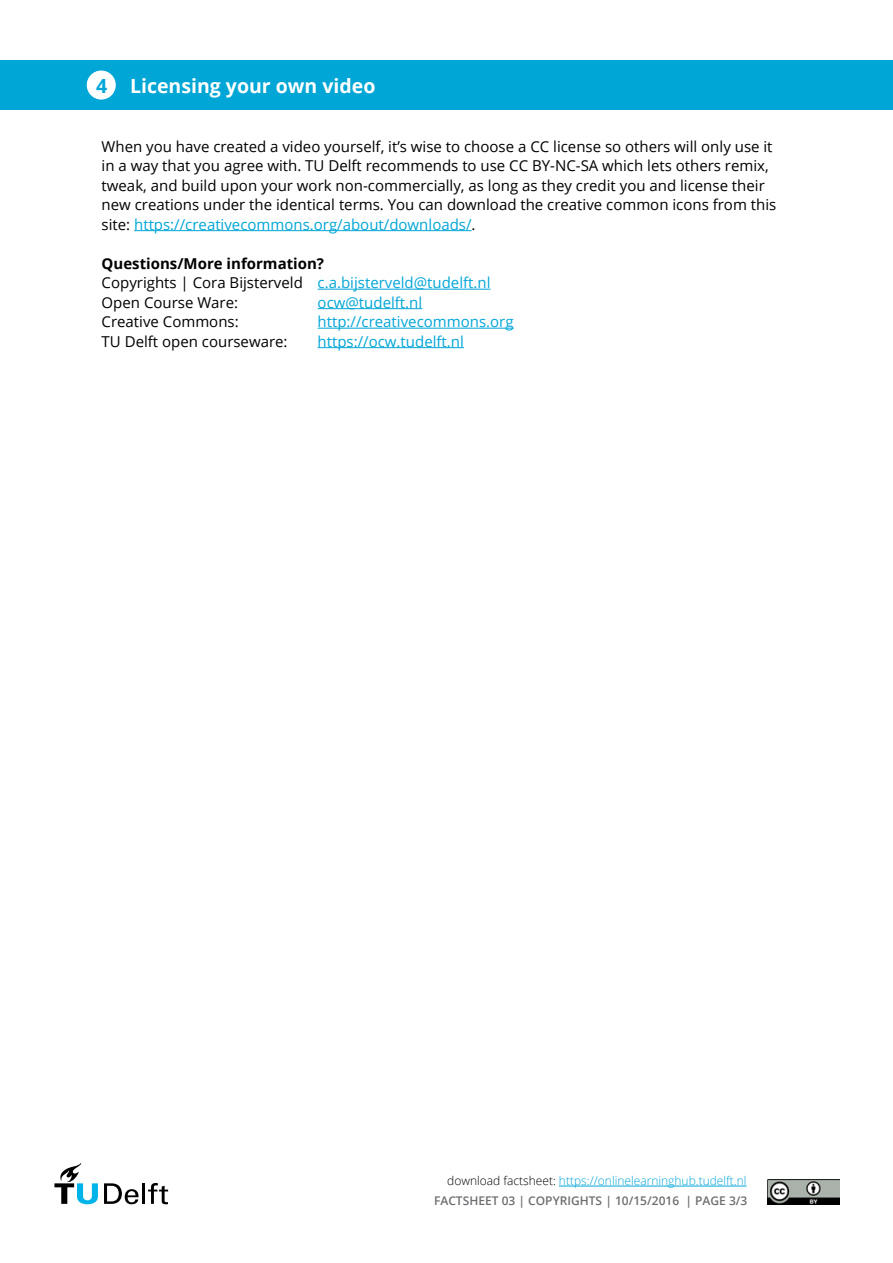
<style>
.page{position:relative;width:893px;height:1263px;background:#fff}
.page>*{position:absolute;margin:0;border:0;box-sizing:border-box;transform-origin:0 0}
.t1{font:700 19.5px "Open Sans";color:#fff}
.t2{font:15px/19.5px "Open Sans";color:#000}
.t3{font:15px "Open Sans";color:#00a6d8}
.t4{font:300 12px "Open Sans";color:#00a6d8}
.t5{font:600 12px "Open Sans";color:#6d6e71}
.s1{color:#00a6d8}
.s2{font-weight:700}
.s3{color:#000}
</style>
<div class="page">
<svg style="left:54px;top:1163px;width:44px;height:41px"></svg>
<hr style="left:142px;top:1183px;width:3px;height:21px;background:#000">
<svg style="left:148px;top:1183px;width:20px;height:21px"></svg>
<svg style="left:104px;top:1183px;width:34px;height:21px"></svg>
<img style="left:767px;top:1179px;width:72px;height:25px">
<hr style="left:559px;top:1186px;width:187px;height:1px;background:#00a6d8">
<hr style="left:134px;top:230px;width:338px;height:1px;background:#00a6d8">
<hr style="left:318px;top:289px;width:173px;height:1px;background:#00a6d8">
<hr style="left:318px;top:308px;width:104px;height:1px;background:#00a6d8">
<hr style="left:318px;top:328px;width:196px;height:1px;background:#00a6d8">
<hr style="left:318px;top:347px;width:146px;height:1px;background:#00a6d8">
<div style="left:0;top:60px;width:893px;height:50px;background:#00a6d6"></div>
<div style="left:87px;top:71px;width:28px;height:28px;background:#fff;border-radius:50%"></div>
<div style="left:87px;top:71px;width:29px;height:29px;border:1px solid #fff;border-radius:50%"></div>
<h1 class="t1" style="left:96px;top:72px;width:281px"><span class="s1">4</span> Licensing your own video</h1>
<p class="t2" style="left:102px;top:136px;width:676px">When you have created a video yourself, it’s wise to choose a CC license so others will only use it in a way that you agree with. TU Delft recommends to use CC BY-NC-SA which lets others remix, tweak, and build upon your work non-commercially, as long as they credit you and license their new creations under the identical terms. You can download the creative common icons from this site: <span class="s1">https://creativecommons.org/about/downloads/</span>.</p>
<p class="t2" style="left:102px;top:253px;width:390px"><span class="s2">Questions/More information?<br></span>Copyrights | Cora Bijsterveld <span class="s1">c.a.bijsterveld@tudelft.nl<br></span>Open Course Ware:</p>
<p class="t3" style="left:318px;top:292px;width:106px">ocw@tudelft.nl</p>
<p class="t2" style="left:102px;top:311px;width:139px">Creative Commons:</p>
<p class="t3" style="left:318px;top:311px;width:197px">http://creativecommons.org</p>
<p class="t2" style="left:102px;top:331px;width:187px">TU Delft open courseware:</p>
<p class="t3" style="left:318px;top:331px;width:148px">https://ocw.tudelft.nl</p>
<p class="t4" style="left:447px;top:1172px;width:301px"><span class="s3">download factsheet:</span> https://onlinelearninghub.tudelft.nl</p>
<p class="t5" style="left:434px;top:1192px;width:315px">FACTSHEET 03 | COPYRIGHTS | 10/15/2016 | PAGE 3/3</p>
</div>
